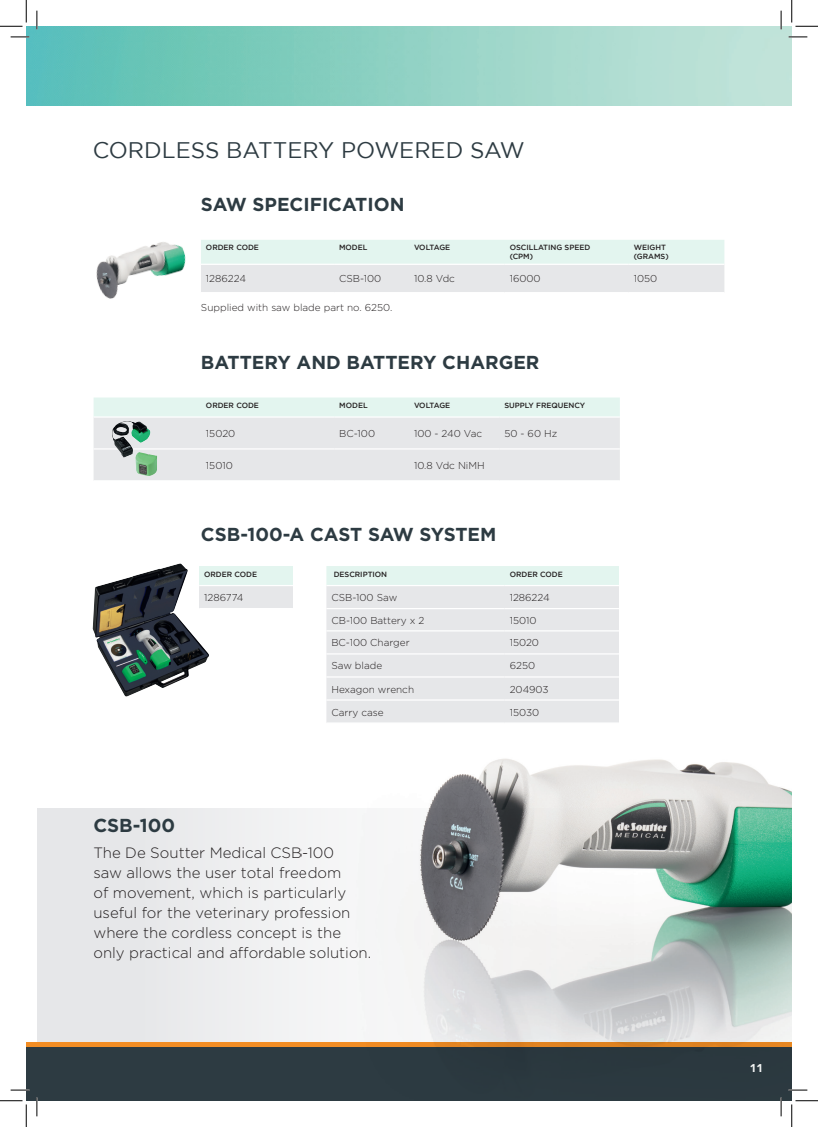
<style>
.page{position:relative;width:818px;height:1127px;background:#fff}
.page>*{position:absolute;margin:0;border:0;box-sizing:border-box;transform-origin:0 0}
.t1{font:22.5px "Gotham";color:#2d3b42}
.t2{font:700 18.75px "Gotham";color:#2d3b42}
.t3{font:300 15px/20px "Gotham";color:#231f20}
.t4{font:900 11.25px "Avenir";color:#fff}
.t5{font:300 10px "Gotham";color:#231f20}
.t6{font:500 7.5px "Gotham";color:#231f20}
.t7{font:500 7.5px "Gotham";letter-spacing:-.045em;color:#231f20}
</style>
<div class="page">
<div style="left:37px;top:807px;width:631px;height:293px;background:#e6e7e9"></div>
<img style="left:26px;top:26px;width:766px;height:80px">
<div style="left:26px;top:1044px;width:766px;height:56px;background:#2d3b42"></div>
<hr style="left:26px;top:1042px;width:766px;height:4px;background:#f28d24">
<svg style="left:201px;top:240px;width:523px;height:52px"></svg>
<hr style="left:201px;top:263px;width:133px;height:2px;background:#fff">
<hr style="left:334px;top:263px;width:75px;height:2px;background:#fff">
<hr style="left:409px;top:263px;width:96px;height:2px;background:#fff">
<hr style="left:505px;top:263px;width:124px;height:2px;background:#fff">
<hr style="left:629px;top:263px;width:95px;height:2px;background:#fff">
<svg style="left:94px;top:397px;width:526px;height:83px"></svg>
<hr style="left:94px;top:416px;width:107px;height:1px;background:#fff">
<hr style="left:201px;top:416px;width:133px;height:1px;background:#fff">
<hr style="left:334px;top:416px;width:75px;height:1px;background:#fff">
<hr style="left:409px;top:416px;width:90px;height:1px;background:#fff">
<hr style="left:499px;top:416px;width:121px;height:1px;background:#fff">
<hr style="left:94px;top:448px;width:107px;height:1px;background:#fff">
<hr style="left:201px;top:448px;width:133px;height:1px;background:#fff">
<hr style="left:334px;top:448px;width:75px;height:1px;background:#fff">
<hr style="left:409px;top:448px;width:90px;height:1px;background:#fff">
<hr style="left:499px;top:448px;width:121px;height:1px;background:#fff">
<div style="left:326px;top:566px;width:293px;height:18px;background:#e3f5ef"></div>
<div style="left:326px;top:586px;width:293px;height:87px;background:#e6e7e9"></div>
<hr style="left:326px;top:608px;width:179px;height:1px;background:#fff">
<hr style="left:505px;top:608px;width:114px;height:1px;background:#fff">
<hr style="left:326px;top:630px;width:179px;height:1px;background:#fff">
<hr style="left:505px;top:630px;width:114px;height:1px;background:#fff">
<hr style="left:326px;top:653px;width:179px;height:1px;background:#fff">
<hr style="left:505px;top:653px;width:114px;height:1px;background:#fff">
<div style="left:199px;top:566px;width:94px;height:19px;background:#e3f5ef"></div>
<div style="left:199px;top:585px;width:94px;height:23px;background:#e6e7e9"></div>
<hr style="left:199px;top:584px;width:94px;height:2px;background:#fff">
<img style="left:302px;top:673px;width:490px;height:418px">
<img style="left:96px;top:242px;width:90px;height:57px">
<img style="left:93px;top:563px;width:116px;height:134px">
<img style="left:135px;top:452px;width:22px;height:24px">
<img style="left:112px;top:421px;width:21px;height:36px">
<svg style="left:11px;top:36px;width:18px;height:2px"></svg>
<svg style="left:788px;top:36px;width:19px;height:2px"></svg>
<svg style="left:11px;top:1089px;width:18px;height:1px"></svg>
<svg style="left:788px;top:1088px;width:19px;height:2px"></svg>
<svg style="left:36px;top:11px;width:2px;height:18px"></svg>
<svg style="left:36px;top:1097px;width:2px;height:18px"></svg>
<svg style="left:780px;top:11px;width:2px;height:18px"></svg>
<svg style="left:780px;top:1097px;width:2px;height:18px"></svg>
<svg style="left:0;top:0;width:27px;height:27px"></svg>
<svg style="left:0;top:1100px;width:27px;height:26px"></svg>
<svg style="left:791px;top:0;width:27px;height:27px"></svg>
<svg style="left:791px;top:1100px;width:27px;height:26px"></svg>
<p class="t1" style="left:93px;top:138px;width:433px">CORDLESS BATTERY POWERED SAW</p>
<p class="t2" style="left:201px;top:193px;width:205px">SAW SPECIFICATION</p>
<p class="t6" style="left:206px;top:243px;width:55px">ORDER CODE</p>
<p class="t6" style="left:339px;top:243px;width:30px">MODEL</p>
<p class="t7" style="left:414px;top:243px;width:38px">VOLTAGE</p>
<p class="t6" style="left:510px;top:243px;width:82px">OSCILLATING SPEED</p>
<p class="t6" style="left:510px;top:252px;width:25px">(CPM)</p>
<p class="t6" style="left:634px;top:243px;width:34px">WEIGHT</p>
<p class="t6" style="left:634px;top:252px;width:36px">(GRAMS)</p>
<p class="t5" style="left:206px;top:272px;width:42px">1286224</p>
<p class="t5" style="left:339px;top:272px;width:44px">CSB-100</p>
<p class="t5" style="left:414px;top:272px;width:43px">10.8 Vdc</p>
<p class="t5" style="left:510px;top:272px;width:33px">16000</p>
<p class="t5" style="left:634px;top:272px;width:25px">1050</p>
<p class="t5" style="left:201px;top:301px;width:193px">Supplied with saw blade part no. 6250.</p>
<p class="t2" style="left:201px;top:351px;width:340px">BATTERY AND BATTERY CHARGER</p>
<p class="t6" style="left:206px;top:401px;width:55px">ORDER CODE</p>
<p class="t6" style="left:339px;top:401px;width:30px">MODEL</p>
<p class="t7" style="left:414px;top:401px;width:38px">VOLTAGE</p>
<p class="t6" style="left:504px;top:401px;width:82px">SUPPLY FREQUENCY</p>
<p class="t5" style="left:206px;top:427px;width:31px">15020</p>
<p class="t5" style="left:339px;top:427px;width:37px">BC-100</p>
<p class="t5" style="left:414px;top:427px;width:70px">100 - 240 Vac</p>
<p class="t5" style="left:504px;top:427px;width:54px">50 - 60 Hz</p>
<p class="t5" style="left:206px;top:459px;width:28px">15010</p>
<p class="t5" style="left:414px;top:459px;width:72px">10.8 Vdc NiMH</p>
<p class="t2" style="left:201px;top:524px;width:297px">CSB-100-A CAST SAW SYSTEM</p>
<p class="t6" style="left:204px;top:569px;width:55px">ORDER CODE</p>
<p class="t5" style="left:204px;top:591px;width:41px">1286774</p>
<p class="t6" style="left:334px;top:569px;width:55px">DESCRIPTION</p>
<p class="t6" style="left:510px;top:569px;width:55px">ORDER CODE</p>
<p class="t5" style="left:331px;top:591px;width:67px">CSB-100 Saw</p>
<p class="t5" style="left:510px;top:591px;width:42px">1286224</p>
<p class="t5" style="left:331px;top:613px;width:95px">CB-100 Battery x 2</p>
<p class="t5" style="left:510px;top:613px;width:28px">15010</p>
<p class="t5" style="left:331px;top:636px;width:80px">BC-100 Charger</p>
<p class="t5" style="left:510px;top:636px;width:31px">15020</p>
<p class="t5" style="left:331px;top:659px;width:52px">Saw blade</p>
<p class="t5" style="left:510px;top:659px;width:27px">6250</p>
<p class="t5" style="left:331px;top:682px;width:84px">Hexagon wrench</p>
<p class="t5" style="left:510px;top:682px;width:41px">204903</p>
<p class="t5" style="left:331px;top:705px;width:54px">Carry case</p>
<p class="t5" style="left:510px;top:705px;width:31px">15030</p>
<p class="t2" style="left:93px;top:814px;width:83px">CSB-100</p>
<p class="t3" style="left:93px;top:842px;width:279px">The De Soutter Medical CSB-100<br>saw allows the user total freedom<br>of movement, which is particularly useful for the veterinary profession where the cordless concept is the only practical and affordable solution.</p>
<p class="t4" style="left:750px;top:1058px;width:15px">11</p>
</div>
